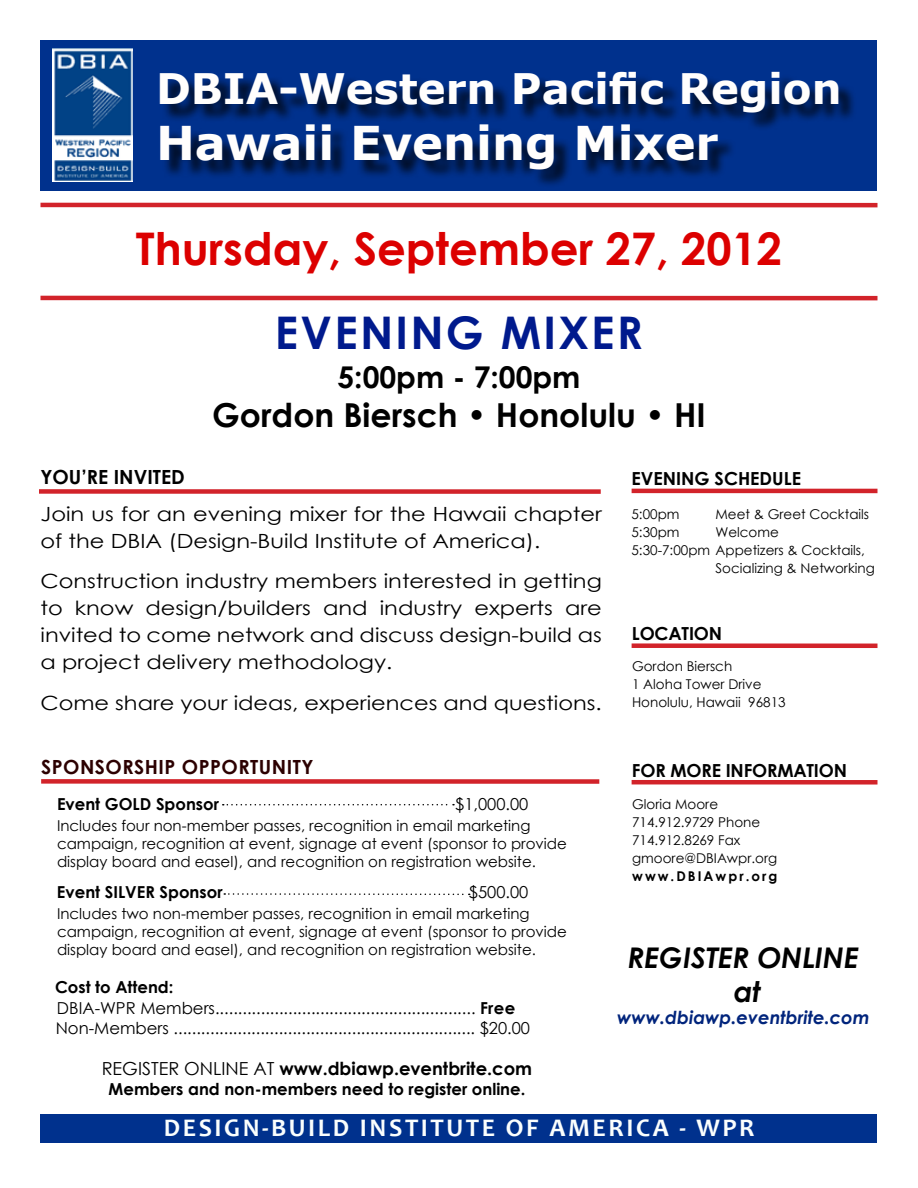
<style>
.page{position:relative;width:918px;height:1188px;background:#fff}
.page>*{position:absolute;margin:0;border:0;box-sizing:border-box;transform-origin:0 0}
.t1{font:700 46.5px "Verdana";color:#fffefd}
.t2{font:700 45px "Century Gothic";color:#dc0000}
.t3{font:700 45px "Century Gothic";letter-spacing:.05em;color:#001a8d}
.t4{font:700 42px "Verdana";color:#fffefd}
.t5{font:700 33px "Century Gothic";color:#000}
.t6{font:700 30px "Century Gothic";color:#000}
.t7{font:italic 700 28.5px/34.2px "Century Gothic";color:#000;text-align:center}
.t8{font:700 25.5px "Candara";letter-spacing:.1em;color:#fafefd}
.t9{font:19.65px/27px "Century Gothic";color:#000;scale:1.15 1}
.t10{font:700 19.5px "Century Gothic";letter-spacing:.025em;color:#2c0001}
.t11{font:700 19.5px "Century Gothic";color:#000}
.t12{font:700 18px "Century Gothic";color:#000}
.t13{font:italic 700 18px "Century Gothic";color:#00247c}
.t14{font:16.5px/20.4px "Century Gothic";color:#000}
.t15{font:700 16.5px "Century Gothic";color:#000}
.t16{font:15px/18px "Century Gothic";color:#000}
.t17{font:13.5px/18px "Century Gothic";color:#000}
.t18{font:700 13.5px "Century Gothic";letter-spacing:.15em;color:#000}
.s1{font-weight:700}
.s2{font-weight:400}
</style>
<div class="page">
<div style="left:40px;top:1114px;width:838px;height:29px;background:#00318d"></div>
<div style="left:40px;top:40px;width:838px;height:151px;background:#00318d"></div>
<img style="left:52px;top:49px;width:80px;height:132px">
<div style="left:162px;top:74px;width:695px;height:114px;background:#000;opacity:.75"></div>
<div style="left:39px;top:489px;width:562px;height:5px;background:#d2232a"></div>
<hr style="left:632px;top:489px;width:245px;height:4px;background:#d2232a">
<div style="left:632px;top:643px;width:245px;height:5px;background:#d2232a"></div>
<hr style="left:41px;top:203px;width:836px;height:4px;background:#d2232a">
<div style="left:632px;top:780px;width:245px;height:5px;background:#d2232a"></div>
<hr style="left:41px;top:296px;width:836px;height:4px;background:#d2232a">
<svg style="left:223px;top:804px;width:231px;height:2px"></svg>
<div style="left:41px;top:779px;width:558px;height:5px;background:#d2232a"></div>
<svg style="left:224px;top:893px;width:246px;height:2px"></svg>
<h3 class="t4" style="left:156px;top:59px;width:687px">DBIA-Western Pacific Region</h3>
<h1 class="t1" style="left:156px;top:110px;width:564px">Hawaii Evening Mixer</h1>
<h2 class="t2" style="left:136px;top:214px;width:648px">Thursday, September 27, 2012</h2>
<h3 class="t11" style="left:40px;top:463px;width:146px">YOU’RE INVITED</h3>
<h2 class="t3" style="left:275px;top:298px;width:370px">EVENING MIXER</h2>
<h3 class="t6" style="left:338px;top:354px;width:244px">5:00pm - 7:00pm</h3>
<h3 class="t5" style="left:212px;top:390px;width:495px">Gordon Biersch • Honolulu • HI</h3>
<p class="t12" style="left:632px;top:465px;width:171px">EVENING SCHEDULE</p>
<h3 class="t9" style="left:40px;top:500px;width:490px">Join us for an evening mixer for the Hawaii chapter of the DBIA (Design-Build Institute of America).</h3>
<h3 class="t9" style="left:40px;top:567px;width:490px;text-align:justify">Construction industry members interested in getting to know design/builders and industry experts are invited to come network and discuss design-build as a project delivery methodology.</h3>
<h3 class="t9" style="left:40px;top:689px;width:490px">Come share your ideas, experiences and questions.</h3>
<p class="t17" style="left:632px;top:505px;width:50px">5:00pm</p>
<p class="t17" style="left:715px;top:505px;width:155px">Meet &amp; Greet Cocktails</p>
<p class="t17" style="left:632px;top:523px;width:50px">5:30pm</p>
<p class="t17" style="left:715px;top:523px;width:65px">Welcome</p>
<p class="t17" style="left:632px;top:541px;width:235px">5:30-7:00pm Appetizers &amp; Cocktails,</p>
<p class="t17" style="left:715px;top:559px;width:161px">Socializing &amp; Networking</p>
<p class="t12" style="left:632px;top:620px;width:92px">LOCATION</p>
<p class="t17" style="left:632px;top:657px;width:155px">Gordon Biersch<br>1 Aloha Tower Drive<br>Honolulu, Hawaii 96813</p>
<h3 class="t10" style="left:41px;top:752px;width:274px">SPONSORSHIP OPPORTUNITY</h3>
<p class="t15" style="left:57px;top:791px;width:164px">Event GOLD Sponsor</p>
<p class="t14" style="left:455px;top:793px;width:75px">$1,000.00</p>
<p class="t16" style="left:57px;top:816px;width:511px">Includes four non-member passes, recognition in email marketing campaign, recognition at event, signage at event (sponsor to provide display board and easel), and recognition on registration website.</p>
<p class="t15" style="left:57px;top:880px;width:167px">Event SILVER Sponsor</p>
<p class="t14" style="left:469px;top:882px;width:61px">$500.00</p>
<p class="t16" style="left:57px;top:904px;width:511px">Includes two non-member passes, recognition in email marketing campaign, recognition at event, signage at event (sponsor to provide display board and easel), and recognition on registration website.</p>
<p class="t14" style="left:55px;top:977px;width:477px"><span class="s1">Cost to Attend:<br></span>DBIA-WPR Members......................................................... <span class="s1">Free<br></span>Non-Members .................................................................. $20.00</p>
<p class="t12" style="left:102px;top:1055px;width:432px"><span class="s2">REGISTER ONLINE AT</span> www.dbiawp.eventbrite.com</p>
<p class="t15" style="left:109px;top:1076px;width:418px">Members and non-members need to register online.</p>
<p class="t12" style="left:632px;top:757px;width:217px">FOR MORE INFORMATION</p>
<p class="t17" style="left:632px;top:794px;width:147px">Gloria Moore<br>714.912.9729 Phone<br>714.912.8269 Fax gmoore@DBIAwpr.org</p>
<p class="t18" style="left:632px;top:865px;width:147px">www.DBIAwpr.org</p>
<h3 class="t7" style="left:628px;top:939px;width:232px">REGISTER ONLINE at</h3>
<p class="t13" style="left:617px;top:1004px;width:254px">www.dbiawp.eventbrite.com</p>
<h3 class="t8" style="left:164px;top:1112px;width:592px">DESIGN-BUILD INSTITUTE OF AMERICA - WPR</h3>
</div>
